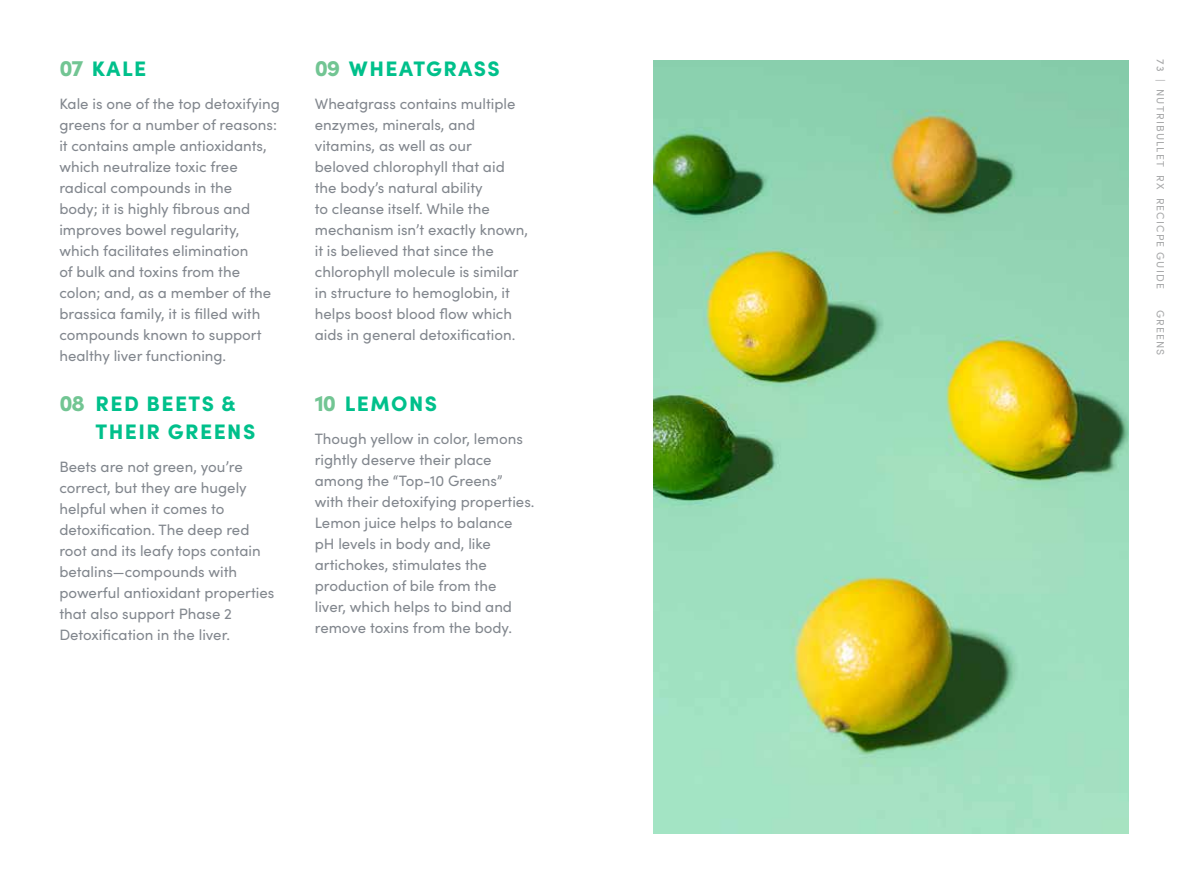
<style>
.page{position:relative;width:1188px;height:893px;background:#fff}
.page>*{position:absolute;margin:0;border:0;box-sizing:border-box;transform-origin:0 0}
.t1{font:900 21px/28.5px "Sofia Pro";letter-spacing:.07em;color:#00c08b}
.t2{font:15px/21px "Sofia Pro";color:#82878e}
.t3{font:10.65px "Sofia Pro";letter-spacing:.11em;color:#a7a8a9}
.s1{font-size:22.5px;color:#72c593}
.s2{font-weight:500}
</style>
<div class="page">
<img style="left:653px;top:60px;width:476px;height:773px">
<h1 class="t1" style="left:59px;top:52px;width:88px"><span class="s1">07</span> KALE</h1>
<p class="t2" style="left:59px;top:92px;width:222px">Kale is one of the top detoxifying greens for a number of reasons: it contains ample antioxidants, which neutralize toxic free radical compounds in the<br>body; it is highly fibrous and improves bowel regularity, which facilitates elimination<br>of bulk and toxins from the colon; and, as a member of the brassica family, it is filled with compounds known to support healthy liver functioning.</p>
<h1 class="t1" style="left:95px;top:387px;width:161px;text-indent:-36px"><span class="s1">08</span> RED BEETS &amp;<br>THEIR GREENS</h1>
<p class="t2" style="left:59px;top:455px;width:217px">Beets are not green, you’re correct, but they are hugely helpful when it comes to detoxification. The deep red root and its leafy tops contain betalins—compounds with powerful antioxidant properties that also support Phase 2<br>Detoxification in the liver.</p>
<h1 class="t1" style="left:315px;top:52px;width:187px"><span class="s1">09</span> WHEATGRASS</h1>
<p class="t2" style="left:315px;top:92px;width:215px">Wheatgrass contains multiple enzymes, minerals, and vitamins, as well as our beloved chlorophyll that aid the body’s natural ability<br>to cleanse itself. While the mechanism isn’t exactly known, it is believed that since the chlorophyll molecule is similar in structure to hemoglobin, it helps boost blood flow which aids in general detoxification.</p>
<h1 class="t1" style="left:315px;top:387px;width:124px"><span class="s1">10</span> LEMONS</h1>
<p class="t2" style="left:315px;top:427px;width:221px">Though yellow in color, lemons rightly deserve their place among the “Top-10 Greens” with their detoxifying properties.<br>Lemon juice helps to balance pH levels in body and, like artichokes, stimulates the production of bile from the<br>liver, which helps to bind and remove toxins from the body.</p>
<p class="t3" style="left:1168px;top:59px;width:231px;rotate:90deg"><span class="s2">73</span> | NUTRIBULLET RX RECICPE GUIDE</p>
<p class="t3" style="left:1168px;top:310px;width:47px;rotate:90deg">GREENS</p>
</div>
